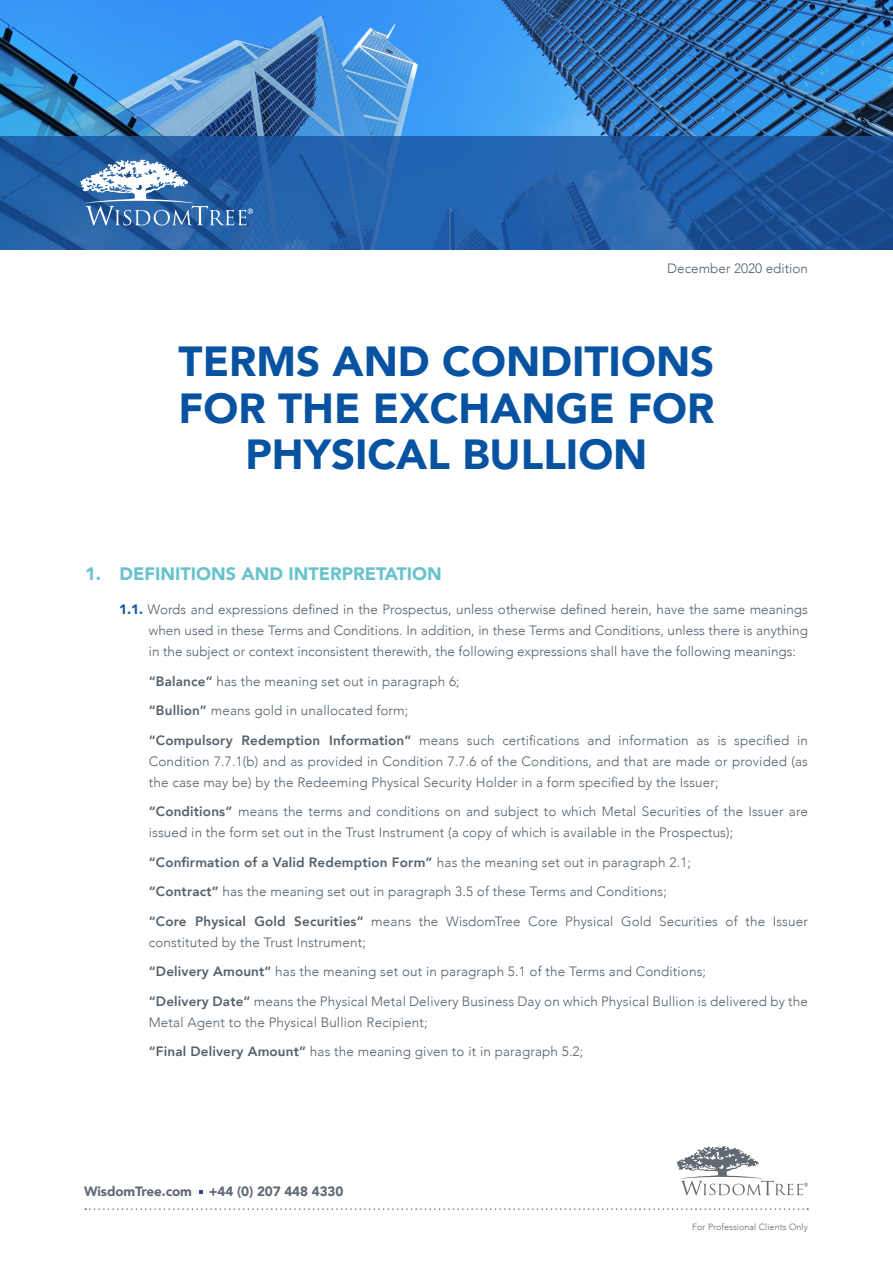
<style>
.page{position:relative;width:893px;height:1263px;background:#fff}
.page>*{position:absolute;margin:0;border:0;box-sizing:border-box;transform-origin:0 0}
.t1{font:900 42px/46.5px "Avenir";color:#0753a1;text-align:center}
.t2{font:900 18px "Avenir";color:#68c3cd}
.t3{font:300 13.5px/29.5px "Avenir";letter-spacing:.01em;color:#54616c}
.t4{font:900 13.5px "Avenir";letter-spacing:-.01em;color:#626973}
.t5{font:300 9px "Avenir";letter-spacing:.005em;color:#616972}
.s1{font-weight:900;color:#0753a1}
.s2{font-weight:800}
</style>
<div class="page">
<svg style="left:85px;top:1208px;width:723px;height:2px"></svg>
<svg style="left:677px;top:1146px;width:131px;height:50px"></svg>
<svg style="left:200px;top:1190px;width:3px;height:4px"></svg>
<img style="left:0;top:0;width:893px;height:136px">
<svg style="left:0;top:136px;width:893px;height:113px;background:#215ca4"></svg>
<svg style="left:80px;top:159px;width:173px;height:67px"></svg>
<p class="t3" style="left:667px;top:253px;width:142px">December 2020 edition</p>
<h1 class="t1" style="left:179px;top:337px;width:537px">TERMS AND CONDITIONS<br>FOR THE EXCHANGE FOR<br>PHYSICAL BULLION</h1>
<h2 class="t2" style="left:85px;top:559px;width:358px">1. DEFINITIONS AND INTERPRETATION</h2>
<p class="t3" style="left:149px;top:599px;width:661px;line-height:21px;text-align:justify;text-indent:-30px"><span class="s1">1.1.</span> Words and expressions defined in the Prospectus, unless otherwise defined herein, have the same meanings when used in these Terms and Conditions. In addition, in these Terms and Conditions, unless there is anything in the subject or context inconsistent therewith, the following expressions shall have the following meanings:</p>
<p class="t3" style="left:149px;top:666px;width:661px"><span class="s2">“Balance”</span> has the meaning set out in paragraph 6;<br><span class="s2">“Bullion”</span> means gold in unallocated form;<br><span class="s2">“Compulsory Redemption Information”</span> means such certifications and information as is specified in</p>
<p class="t3" style="left:149px;top:750px;width:661px;line-height:21px">Condition 7.7.1(b) and as provided in Condition 7.7.6 of the Conditions, and that are made or provided (as the case may be) by the Redeeming Physical Security Holder in a form specified by the Issuer;</p>
<p class="t3" style="left:149px;top:801px;width:661px;line-height:21px"><span class="s2">“Conditions”</span> means the terms and conditions on and subject to which Metal Securities of the Issuer are issued in the form set out in the Trust Instrument (a copy of which is available in the Prospectus);</p>
<p class="t3" style="left:149px;top:847px;width:661px"><span class="s2">“Confirmation of a Valid Redemption Form”</span> has the meaning set out in paragraph 2.1;<br><span class="s2">“Contract”</span> has the meaning set out in paragraph 3.5 of these Terms and Conditions;<br><span class="s2">“Core Physical Gold Securities”</span> means the WisdomTree Core Physical Gold Securities of the Issuer</p>
<p class="t3" style="left:149px;top:927px;width:661px">constituted by the Trust Instrument;<br><span class="s2">“Delivery Amount”</span> has the meaning set out in paragraph 5.1 of the Terms and Conditions;<br><span class="s2">“Delivery Date”</span> means the Physical Metal Delivery Business Day on which Physical Bullion is delivered by the</p>
<p class="t3" style="left:149px;top:1007px;width:436px">Metal Agent to the Physical Bullion Recipient;<br><span class="s2">“Final Delivery Amount”</span> has the meaning given to it in paragraph 5.2;</p>
<p class="t4" style="left:84px;top:1179px;width:261px">WisdomTree.com +44 (0) 207 448 4330</p>
<p class="t5" style="left:692px;top:1221px;width:117px">For Professional Clients Only</p>
</div>
